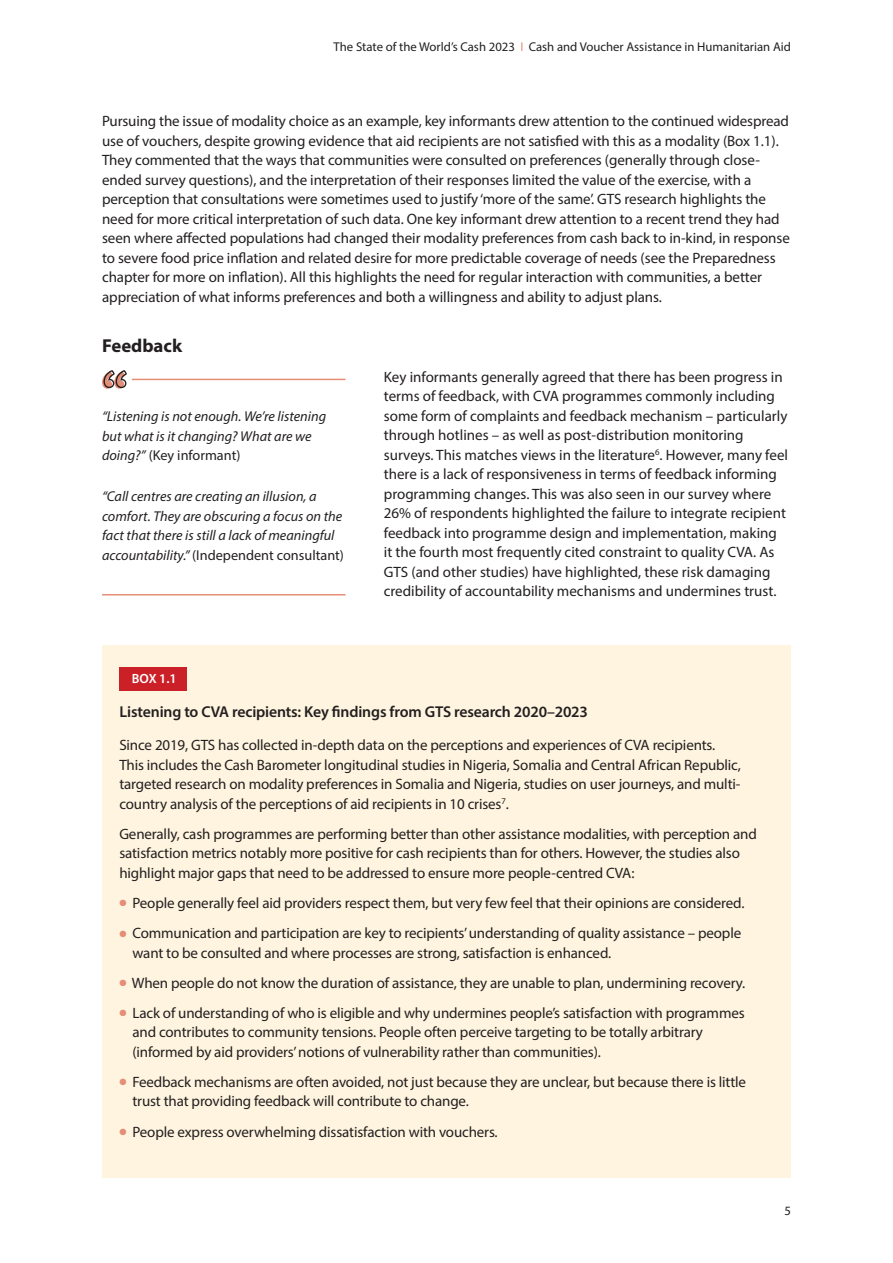
<style>
.page{position:relative;width:893px;height:1263px;background:#fff}
.page>*{position:absolute;margin:0;border:0;box-sizing:border-box;transform-origin:0 0}
.t1{font:700 18.75px "Myriad Pro";color:#231f20}
.t2{font:600 15.75px "Myriad Pro";letter-spacing:-.01em;color:#231f20}
.t3{font:15px/19.5px "Myriad Pro";letter-spacing:-.01em;color:#231f20}
.t4{font:italic 14.25px/19.5px "Myriad Pro";color:#231f20}
.t5{font:600 13.35px "Myriad Pro";color:#fff}
.t6{font:12.75px "Myriad Pro";color:#231f20}
.s1{color:#e48e78}
.s2{font-style:normal}
</style>
<div class="page">
<svg style="left:102px;top:370px;width:25px;height:19px"></svg>
<hr style="left:132px;top:379px;width:214px;height:1px;background:#e48e78">
<hr style="left:102px;top:594px;width:244px;height:1px;background:#e48e78">
<div style="left:102px;top:645px;width:689px;height:533px;background:#fef4df"></div>
<div style="left:119px;top:667px;width:68px;height:23px;background:#cb2028"></div>
<p class="t6" style="left:334px;top:39px;width:459px">The State of the World’s Cash 2023 <span class="s1">I</span> Cash and Voucher Assistance in Humanitarian Aid</p>
<p class="t3" style="left:102px;top:111px;width:689px">Pursuing the issue of modality choice as an example, key informants drew attention to the continued widespread use of vouchers, despite growing evidence that aid recipients are not satisfied with this as a modality (Box 1.1).<br>They commented that the ways that communities were consulted on preferences (generally through close&shy;ended survey questions), and the interpretation of their responses limited the value of the exercise, with a perception that consultations were sometimes used to justify ‘more of the same’. GTS research highlights the need for more critical interpretation of such data. One key informant drew attention to a recent trend they had seen where affected populations had changed their modality preferences from cash back to in-kind, in response to severe food price inflation and related desire for more predictable coverage of needs (see the Preparedness chapter for more on inflation). All this highlights the need for regular interaction with communities, a better appreciation of what informs preferences and both a willingness and ability to adjust plans.</p>
<p class="t1" style="left:102px;top:334px;width:82px">Feedback</p>
<p class="t3" style="left:384px;top:367px;width:406px">Key informants generally agreed that there has been progress in terms of feedback, with CVA programmes commonly including some form of complaints and feedback mechanism – particularly through hotlines – as well as post-distribution monitoring surveys. This matches views in the literature<sup>6</sup>. However, many feel there is a lack of responsiveness in terms of feedback informing programming changes. This was also seen in our survey where 26% of respondents highlighted the failure to integrate recipient feedback into programme design and implementation, making it the fourth most frequently cited constraint to quality CVA. As GTS (and other studies) have highlighted, these risk damaging credibility of accountability mechanisms and undermines trust.</p>
<p class="t4" style="left:102px;top:407px;width:226px">“Listening is not enough. We’re listening but what is it changing? What are we doing?” <span class="s2">(Key informant)</span></p>
<p class="t4" style="left:102px;top:486px;width:243px">“Call centres are creating an illusion, a comfort. They are obscuring a focus on the fact that there is still a lack of meaningful accountability.” <span class="s2">(Independent consultant)</span></p>
<p class="t5" style="left:132px;top:670px;width:46px">BOX 1.1</p>
<p class="t2" style="left:120px;top:701px;width:470px">Listening to CVA recipients: Key findings from GTS research 2020–2023</p>
<p class="t3" style="left:119px;top:735px;width:623px">Since 2019, GTS has collected in-depth data on the perceptions and experiences of CVA recipients.<br>This includes the Cash Barometer longitudinal studies in Nigeria, Somalia and Central African Republic, targeted research on modality preferences in Somalia and Nigeria, studies on user journeys, and multi&shy;country analysis of the perceptions of aid recipients in 10 crises<sup>7</sup>.</p>
<p class="t3" style="left:119px;top:824px;width:639px">Generally, cash programmes are performing better than other assistance modalities, with perception and satisfaction metrics notably more positive for cash recipients than for others. However, the studies also highlight major gaps that need to be addressed to ensure more people-centred CVA:</p>
<p class="t3" style="left:119px;top:893px;width:627px"><span class="s1">●</span> People generally feel aid providers respect them, but very few feel that their opinions are considered.</p>
<p class="t3" style="left:132px;top:923px;width:610px;text-indent:-13px"><span class="s1">●</span> Communication and participation are key to recipients’ understanding of quality assistance – people want to be consulted and where processes are strong, satisfaction is enhanced.</p>
<p class="t3" style="left:119px;top:972px;width:627px"><span class="s1">●</span> When people do not know the duration of assistance, they are unable to plan, undermining recovery.</p>
<p class="t3" style="left:132px;top:1003px;width:614px;text-indent:-13px"><span class="s1">●</span> Lack of understanding of who is eligible and why undermines people’s satisfaction with programmes and contributes to community tensions. People often perceive targeting to be totally arbitrary (informed by aid providers’ notions of vulnerability rather than communities).</p>
<p class="t3" style="left:132px;top:1072px;width:615px;text-indent:-13px"><span class="s1">●</span> Feedback mechanisms are often avoided, not just because they are unclear, but because there is little trust that providing feedback will contribute to change.</p>
<p class="t3" style="left:119px;top:1121px;width:380px"><span class="s1">●</span> People express overwhelming dissatisfaction with vouchers.</p>
<p class="t6" style="left:784px;top:1203px;width:8px">5</p>
</div>
